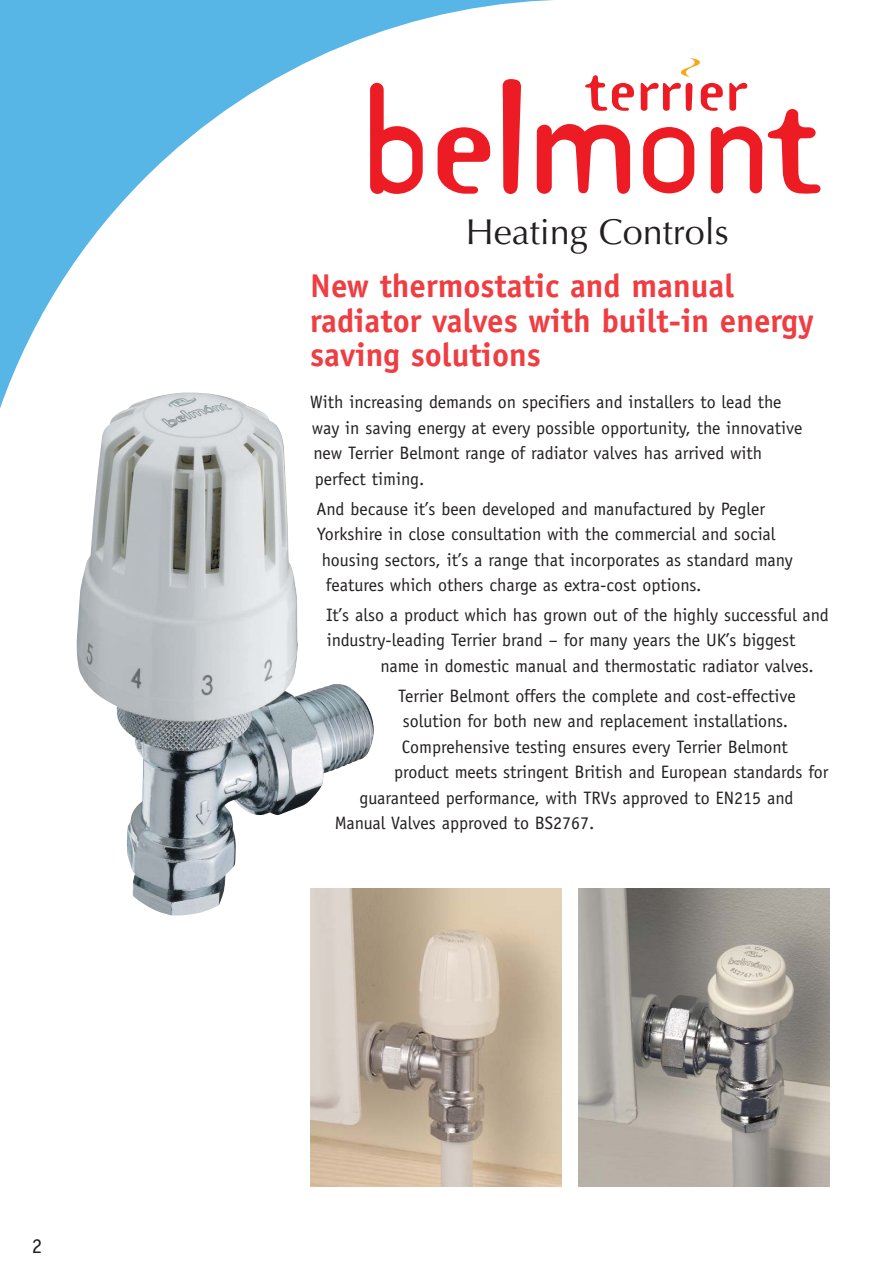
<style>
.page{position:relative;width:893px;height:1287px;background:#fff}
.page>*{position:absolute;margin:0;border:0;box-sizing:border-box;transform-origin:0 0}
.t1{font:36px "Optima";color:#231f20}
.t2{font:700 33px/34.5px "Officina Sans";color:#ef3d42}
.t3{font:21px "Officina Sans";color:#231f20}
.t4{font:18px/25.5px "Officina Sans";color:#231f20}
</style>
<div class="page">
<svg style="left:576px;top:124px;width:54px;height:70px"></svg>
<svg style="left:643px;top:127px;width:51px;height:66px"></svg>
<svg style="left:585px;top:75px;width:49px;height:36px"></svg>
<svg style="left:701px;top:83px;width:119px;height:111px"></svg>
<svg style="left:641px;top:83px;width:51px;height:28px"></svg>
<svg style="left:680px;top:58px;width:20px;height:19px"></svg>
<img style="left:310px;top:888px;width:251px;height:298px">
<img style="left:578px;top:888px;width:251px;height:298px">
<img style="left:77px;top:450px;width:298px;height:466px">
<svg style="left:0;top:0;width:576px;height:450px"></svg>
<p class="t3" style="left:32px;top:1238px;width:12px">2</p>
<h1 class="t1" style="left:466px;top:217px;width:265px">Heating Controls</h1>
<h2 class="t2" style="left:310px;top:271px;width:505px">New thermostatic and manual radiator valves with built-in energy saving solutions</h2>
<p class="t4" style="left:310px;top:391px;width:494px">With increasing demands on specifiers and installers to lead the way in saving energy at every possible opportunity, the innovative new Terrier Belmont range of radiator valves has arrived with perfect timing.</p>
<p class="t4" style="left:316px;top:497px;width:450px">And because it’s been developed and manufactured by Pegler</p>
<p class="t4" style="left:317px;top:523px;width:460px">Yorkshire in close consultation with the commercial and social</p>
<p class="t4" style="left:322px;top:548px;width:472px">housing sectors, it’s a range that incorporates as standard many</p>
<p class="t4" style="left:326px;top:574px;width:377px">features which others charge as extra-cost options.</p>
<p class="t4" style="left:326px;top:603px;width:504px">It’s also a product which has grown out of the highly successful and industry-leading Terrier brand – for many years the UK’s biggest</p>
<p class="t4" style="left:380px;top:652px;width:435px;line-height:29.7px;text-align:center">name in domestic manual and thermostatic radiator valves.<br>Terrier Belmont offers the complete and cost-effective</p>
<p class="t4" style="left:403px;top:710px;width:387px">solution for both new and replacement installations.</p>
<p class="t4" style="left:402px;top:735px;width:387px">Comprehensive testing ensures every Terrier Belmont</p>
<p class="t4" style="left:394px;top:761px;width:436px">product meets stringent British and European standards for</p>
<p class="t4" style="left:359px;top:786px;width:436px">guaranteed performance, with TRVs approved to EN215 and</p>
<p class="t4" style="left:335px;top:812px;width:261px">Manual Valves approved to BS2767.</p>
</div>
